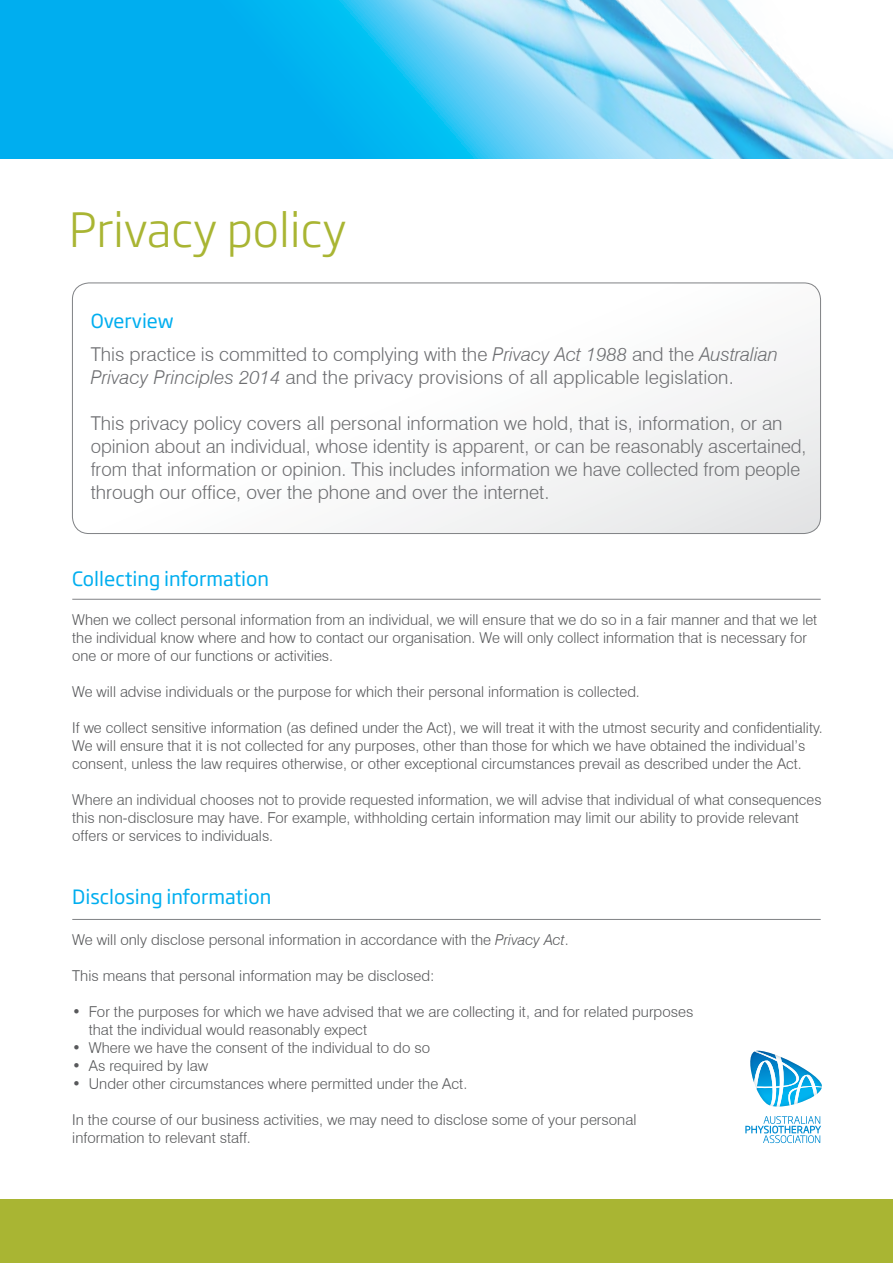
<style>
.page{position:relative;width:893px;height:1263px;background:#fff}
.page>*{position:absolute;margin:0;border:0;box-sizing:border-box;transform-origin:0 0}
.t1{font:300 46.5px "Soho Gothic Std";color:#a9b533}
.t2{font:19.5px "Soho Gothic Std";color:#00aeef}
.t3{font:300 19.05px/23px "Swiss 721 BT";color:#6d6e71}
.t4{font:19.05px "Soho Gothic Std";color:#00aeef}
.t5{font:300 15px/18px "Swiss 721 BT";color:#58595b}
.s1{font-style:italic}
</style>
<div class="page">
<div style="left:0;top:0;width:893px;height:158px;background:#00aeef"></div>
<img style="left:338px;top:0;width:555px;height:158px">
<svg style="left:72px;top:283px;width:748px;height:250px"></svg>
<div style="left:72px;top:283px;width:749px;height:251px;border:1px solid #808285;border-radius:17px"></div>
<svg style="left:745px;top:1116px;width:76px;height:27px"></svg>
<svg style="left:750px;top:1051px;width:72px;height:55px"></svg>
<hr style="left:72px;top:599px;width:749px;height:1px;background:#808285">
<hr style="left:72px;top:919px;width:749px;height:1px;background:#808285">
<div style="left:0;top:1199px;width:893px;height:64px;background:#a9b533"></div>
<h1 class="t1" style="left:69px;top:200px;width:279px">Privacy policy</h1>
<p class="t4" style="left:91px;top:309px;width:84px">Overview</p>
<p class="t3" style="left:91px;top:343px;width:689px">This practice is committed to complying with the <span class="s1">Privacy Act 1988</span> and the <span class="s1">Australian<br>Privacy Principles 2014</span> and the privacy provisions of all applicable legislation.</p>
<p class="t3" style="left:91px;top:412px;width:717px">This privacy policy covers all personal information we hold, that is, information, or an opinion about an individual, whose identity is apparent, or can be reasonably ascertained, from that information or opinion. This includes information we have collected from people through our office, over the phone and over the internet.</p>
<h2 class="t2" style="left:72px;top:566px;width:198px">Collecting information</h2>
<p class="t5" style="left:72px;top:610px;width:746px">When we collect personal information from an individual, we will ensure that we do so in a fair manner and that we let the individual know where and how to contact our organisation. We will only collect information that is necessary for one or more of our functions or activities.</p>
<p class="t5" style="left:72px;top:682px;width:569px">We will advise individuals or the purpose for which their personal information is collected.</p>
<p class="t5" style="left:72px;top:718px;width:752px">If we collect sensitive information (as defined under the Act), we will treat it with the utmost security and confidentiality.<br>We will ensure that it is not collected for any purposes, other than those for which we have obtained the individual’s consent, unless the law requires otherwise, or other exceptional circumstances prevail as described under the Act.</p>
<p class="t5" style="left:72px;top:790px;width:751px">Where an individual chooses not to provide requested information, we will advise that individual of what consequences this non-disclosure may have. For example, withholding certain information may limit our ability to provide relevant offers or services to individuals.</p>
<h2 class="t2" style="left:72px;top:885px;width:201px">Disclosing information</h2>
<p class="t5" style="left:72px;top:930px;width:498px">We will only disclose personal information in accordance with the <span class="s1">Privacy Act</span>.</p>
<p class="t5" style="left:72px;top:966px;width:364px">This means that personal information may be disclosed:</p>
<p class="t5" style="left:89px;top:1002px;width:606px;text-indent:-16px">• For the purposes for which we have advised that we are collecting it, and for related purposes that the individual would reasonably expect</p>
<p class="t5" style="left:72px;top:1038px;width:359px">• Where we have the consent of the individual to do so</p>
<p class="t5" style="left:72px;top:1056px;width:137px">• As required by law</p>
<p class="t5" style="left:72px;top:1074px;width:397px">• Under other circumstances where permitted under the Act.</p>
<p class="t5" style="left:72px;top:1110px;width:566px">In the course of our business activities, we may need to disclose some of your personal information to relevant staff.</p>
</div>
